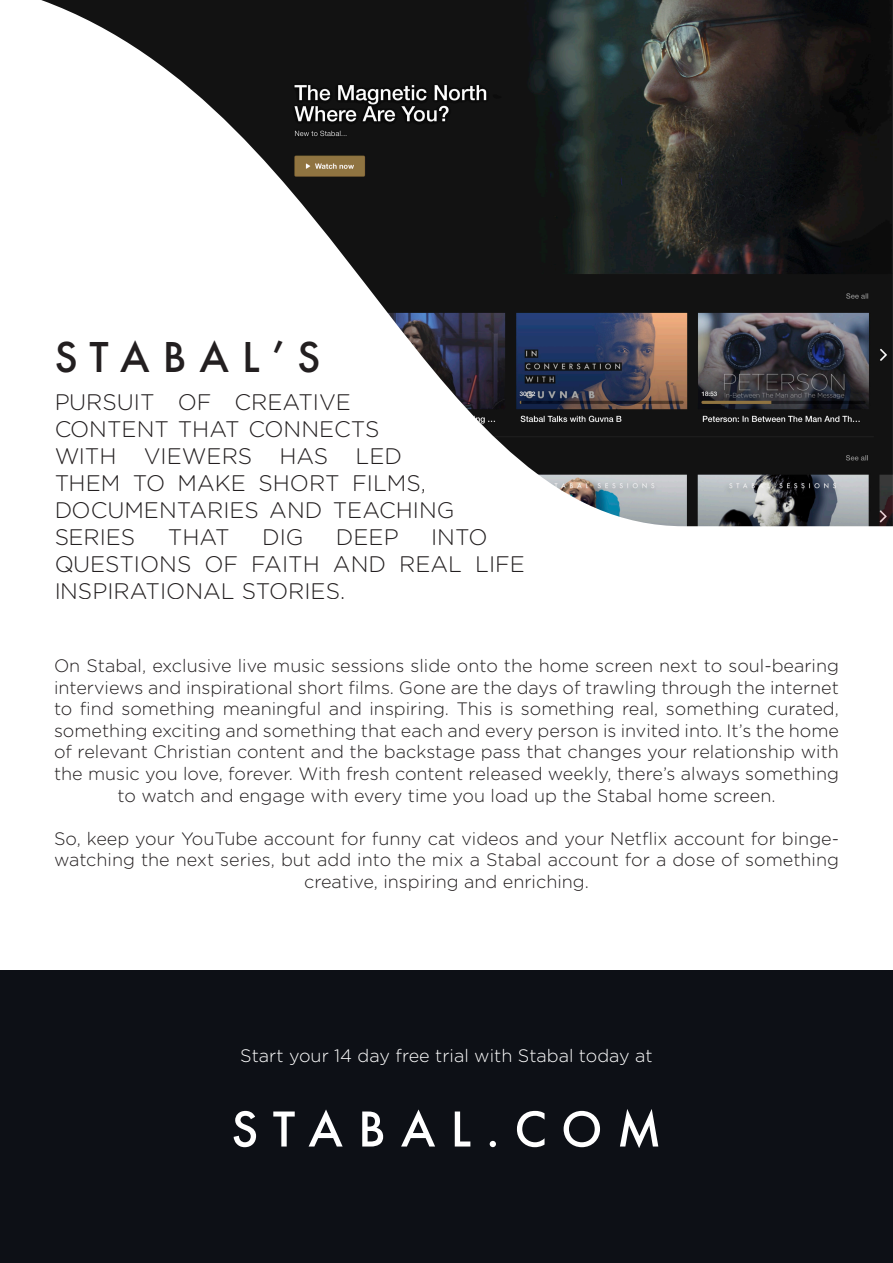
<style>
.page{position:relative;width:893px;height:1263px;background:#fff}
.page>*{position:absolute;margin:0;border:0;box-sizing:border-box;transform-origin:0 0}
.Header_Title{font:500 52.5px "Futura PT";letter-spacing:.27em;color:#fff}
.t1{font:500 45px "Futura PT";letter-spacing:.29em;color:#231f20}
.t2{font:300 22.5px/27px "Gotham Rounded";color:#231f20}
.t3{font:300 18px/21.6px "Gotham Rounded";color:#231f20;text-align:center}
.t4{font:300 18px "Gotham Rounded";color:#fff}
</style>
<div class="page">
<img style="left:41px;top:0;width:852px;height:526px">
<div style="left:0;top:970px;width:893px;height:293px;background:#0d1016"></div>
<h2 class="t1" style="left:54px;top:330px;width:268px">STABAL’S</h2>
<p class="t2" style="left:54px;top:387px;width:402px">PURSUIT OF CREATIVE<br>CONTENT THAT CONNECTS<br>WITH VIEWERS HAS LED<br>THEM TO MAKE SHORT FILMS,<br>DOCUMENTARIES AND TEACHING<br>SERIES</p>
<p class="t2" style="left:54px;top:522px;width:473px;text-indent:377px">INTO<br>QUESTIONS OF FAITH AND REAL LIFE<br>INSPIRATIONAL STORIES.</p>
<p class="t2" style="left:168px;top:522px;width:64px">THAT</p>
<p class="t2" style="left:262px;top:522px;width:43px">DIG</p>
<p class="t2" style="left:336px;top:522px;width:64px">DEEP</p>
<p class="t3" style="left:54px;top:654px;width:786px">On Stabal, exclusive live music sessions slide onto the home screen next to soul-bearing interviews and inspirational short films. Gone are the days of trawling through the internet to find something meaningful and inspiring. This is something real, something curated, something exciting and something that each and every person is invited into. It’s the home of relevant Christian content and the backstage pass that changes your relationship with the music you love, forever. With fresh content released weekly, there’s always something to watch and engage with every time you load up the Stabal home screen.</p>
<p class="t3" style="left:54px;top:827px;width:786px">So, keep your YouTube account for funny cat videos and your Netflix account for binge&shy;watching the next series, but add into the mix a Stabal account for a dose of something creative, inspiring and enriching.</p>
<p class="t4" style="left:240px;top:1043px;width:414px">Start your 14 day free trial with Stabal today at</p>
<p class="Header_Title" style="left:231px;top:1097px;width:431px">STABAL.COM</p>
</div>
